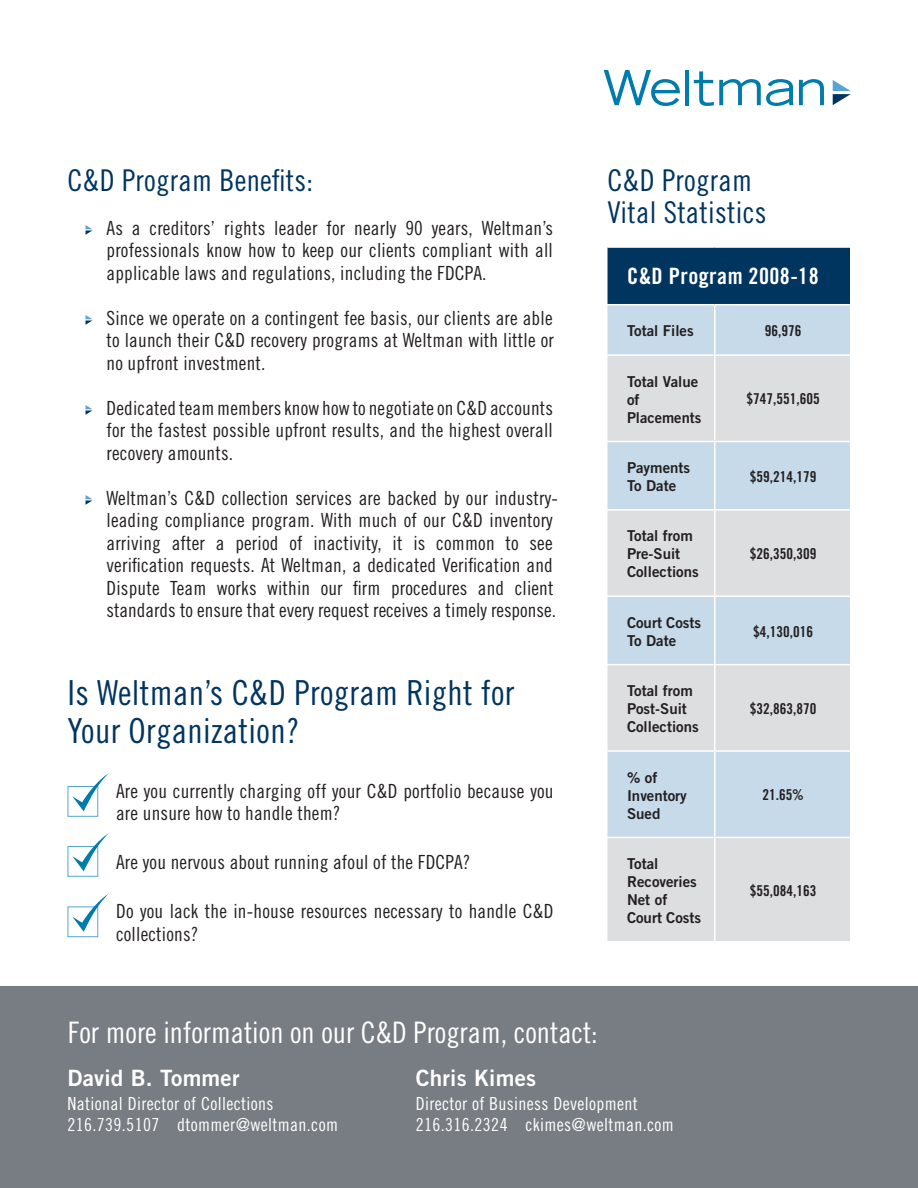
<style>
.page{position:relative;width:918px;height:1188px;background:#fff}
.page>*{position:absolute;margin:0;border:0;box-sizing:border-box;transform-origin:0 0}
.t1{font:34.5px/37.5px "Trade Gothic Cond Eighteen";letter-spacing:.01em;color:#003560}
.t2{font:30px "Trade Gothic Cond Eighteen";letter-spacing:.01em;color:#003560}
.t3{font:29.7px "Trade Gothic Cond Eighteen";color:#fff}
.t4{font:22.5px "Trade Gothic Bold Two";letter-spacing:.01em;color:#fff}
.t5{font:22.5px "Trade Gothic Bold Cond Twenty";letter-spacing:.02em;color:#fff}
.t6{font:19.5px/22.5px "Trade Gothic Cond Eighteen";letter-spacing:.01em;color:#231f20}
.t7{font:18px "Trade Gothic Cond Eighteen";letter-spacing:.02em;color:#fff}
.t8{font:15px/18px "Trade Gothic Bold Two";color:#231f20}
.t9{font:15px "Trade Gothic Bold Cond Twenty";color:#231f20}
</style>
<div class="page">
<div style="left:607px;top:247px;width:245px;height:58px;background:#003560"></div>
<div style="left:608px;top:305px;width:242px;height:49px;background:#c6daea"></div>
<svg style="left:608px;top:356px;width:242px;height:585px;fill:#dddee0"></svg>
<hr style="left:715px;top:596px;width:137px;height:1px;background:#fff">
<hr style="left:715px;top:664px;width:137px;height:1px;background:#fff">
<hr style="left:715px;top:837px;width:137px;height:1px;background:#fff">
<hr style="left:715px;top:441px;width:137px;height:1px;background:#fff">
<hr style="left:715px;top:509px;width:137px;height:2px;background:#fff">
<hr style="left:715px;top:750px;width:137px;height:2px;background:#fff">
<hr style="left:714px;top:305px;width:1px;height:49px;background:#fff">
<hr style="left:714px;top:442px;width:1px;height:67px;background:#fff">
<hr style="left:606px;top:509px;width:109px;height:2px;background:#fff">
<hr style="left:714px;top:511px;width:1px;height:85px;background:#fff">
<hr style="left:714px;top:838px;width:1px;height:103px;background:#fff">
<hr style="left:606px;top:596px;width:109px;height:1px;background:#fff">
<hr style="left:714px;top:597px;width:1px;height:67px;background:#fff">
<hr style="left:606px;top:664px;width:109px;height:1px;background:#fff">
<hr style="left:714px;top:665px;width:1px;height:85px;background:#fff">
<hr style="left:606px;top:750px;width:109px;height:2px;background:#fff">
<hr style="left:714px;top:752px;width:1px;height:85px;background:#fff">
<hr style="left:606px;top:837px;width:109px;height:1px;background:#fff">
<hr style="left:714px;top:356px;width:1px;height:85px;background:#fff">
<hr style="left:606px;top:441px;width:109px;height:1px;background:#fff">
<hr style="left:606px;top:246px;width:109px;height:2px;background:#fff">
<hr style="left:606px;top:248px;width:2px;height:56px;background:#fff">
<hr style="left:715px;top:246px;width:137px;height:2px;background:#fff">
<hr style="left:606px;top:304px;width:109px;height:1px;background:#fff">
<hr style="left:715px;top:304px;width:137px;height:1px;background:#fff">
<div style="left:0;top:986px;width:918px;height:202px;background:#787d83"></div>
<svg style="left:604px;top:70px;width:76px;height:36px"></svg>
<hr style="left:685px;top:70px;width:4px;height:35px;background:#007cac">
<svg style="left:694px;top:71px;width:99px;height:35px"></svg>
<svg style="left:799px;top:79px;width:25px;height:26px"></svg>
<svg style="left:833px;top:80px;width:18px;height:25px"></svg>
<svg style="left:86px;top:225px;width:6px;height:10px"></svg>
<svg style="left:86px;top:315px;width:6px;height:10px"></svg>
<svg style="left:86px;top:405px;width:6px;height:10px"></svg>
<svg style="left:86px;top:495px;width:6px;height:10px"></svg>
<div style="left:67px;top:786px;width:31px;height:31px;border:1px solid #58a5d5"></div>
<svg style="left:72px;top:773px;width:37px;height:38px"></svg>
<div style="left:67px;top:846px;width:31px;height:31px;border:1px solid #58a5d5"></div>
<svg style="left:72px;top:833px;width:37px;height:38px"></svg>
<div style="left:67px;top:906px;width:31px;height:31px;border:1px solid #58a5d5"></div>
<svg style="left:72px;top:893px;width:37px;height:39px"></svg>
<div style="left:850px;top:244px;width:68px;height:729px;background:#fff"></div>
<p class="t2" style="left:68px;top:163px;width:247px">C&amp;D Program Benefits:</p>
<p class="t6" style="left:107px;top:216px;width:448px">As a creditors’ rights leader for nearly 90 years, Weltman’s</p>
<p class="t6" style="left:106px;top:239px;width:448px">professionals know how to keep our clients compliant with all</p>
<p class="t6" style="left:106px;top:261px;width:382px">applicable laws and regulations, including the FDCPA.</p>
<p class="t6" style="left:107px;top:306px;width:448px">Since we operate on a contingent fee basis, our clients are able</p>
<p class="t6" style="left:106px;top:329px;width:449px">to launch their C&amp;D recovery programs at Weltman with little or</p>
<p class="t6" style="left:106px;top:351px;width:160px">no upfront investment.</p>
<p class="t6" style="left:107px;top:396px;width:448px">Dedicated team members know how to negotiate on C&amp;D accounts</p>
<p class="t6" style="left:106px;top:419px;width:448px">for the fastest possible upfront results, and the highest overall</p>
<p class="t6" style="left:106px;top:441px;width:128px">recovery amounts.</p>
<p class="t6" style="left:107px;top:486px;width:453px">Weltman’s C&amp;D collection services are backed by our industry-</p>
<p class="t6" style="left:106px;top:509px;width:448px">leading compliance program. With much of our C&amp;D inventory</p>
<p class="t6" style="left:106px;top:531px;width:448px">arriving after a period of inactivity, it is common to see</p>
<p class="t6" style="left:106px;top:554px;width:448px">verification requests. At Weltman, a dedicated Verification and</p>
<p class="t6" style="left:106px;top:576px;width:449px">Dispute Team works within our firm procedures and client</p>
<p class="t6" style="left:106px;top:599px;width:451px">standards to ensure that every request receives a timely response.</p>
<p class="t1" style="left:68px;top:674px;width:449px">Is Weltman’s C&amp;D Program Right for<br>Your Organization?</p>
<p class="t6" style="left:116px;top:779px;width:439px">Are you currently charging off your C&amp;D portfolio because you are unsure how to handle them?</p>
<p class="t6" style="left:116px;top:851px;width:356px">Are you nervous about running afoul of the FDCPA?</p>
<p class="t6" style="left:116px;top:900px;width:439px">Do you lack the in-house resources necessary to handle C&amp;D collections?</p>
<p class="t2" style="left:608px;top:163px;width:146px">C&amp;D Program</p>
<p class="t2" style="left:608px;top:194px;width:160px">Vital Statistics</p>
<p class="t5" style="left:627px;top:263px;width:193px">C&amp;D Program 2008-18</p>
<p class="t8" style="left:627px;top:322px;width:68px">Total Files</p>
<p class="t9" style="left:765px;top:322px;width:38px">96,976</p>
<p class="t8" style="left:627px;top:372px;width:73px">Total Value of</p>
<p class="t8" style="left:627px;top:408px;width:76px">Placements</p>
<p class="t9" style="left:747px;top:390px;width:75px">$747,551,605</p>
<p class="t8" style="left:627px;top:458px;width:65px">Payments<br>To Date</p>
<p class="t9" style="left:750px;top:467px;width:68px">$59,214,179</p>
<p class="t8" style="left:627px;top:527px;width:73px">Total from<br>Pre-Suit<br>Collections</p>
<p class="t9" style="left:750px;top:545px;width:68px">$26,350,309</p>
<p class="t8" style="left:627px;top:613px;width:76px">Court Costs<br>To Date</p>
<p class="t9" style="left:753px;top:622px;width:61px">$4,130,016</p>
<p class="t8" style="left:627px;top:682px;width:73px">Total from<br>Post-Suit<br>Collections</p>
<p class="t9" style="left:750px;top:699px;width:68px">$32,863,870</p>
<p class="t8" style="left:627px;top:768px;width:32px">% of</p>
<p class="t8" style="left:627px;top:786px;width:61px">Inventory<br>Sued</p>
<p class="t9" style="left:762px;top:786px;width:43px">21.65%</p>
<p class="t8" style="left:627px;top:854px;width:71px">Total<br>Recoveries<br>Net of</p>
<p class="t8" style="left:627px;top:908px;width:76px">Court Costs</p>
<p class="t9" style="left:750px;top:881px;width:68px">$55,084,163</p>
<p class="t3" style="left:68px;top:1014px;width:531px">For more information on our C&amp;D Program, contact:</p>
<p class="t4" style="left:68px;top:1064px;width:174px">David B. Tommer</p>
<p class="t7" style="left:68px;top:1093px;width:208px">National Director of Collections</p>
<p class="t7" style="left:68px;top:1114px;width:272px">216.739.5107 dtommer@weltman.com</p>
<p class="t4" style="left:416px;top:1064px;width:122px">Chris Kimes</p>
<p class="t7" style="left:416px;top:1093px;width:224px">Director of Business Development</p>
<p class="t7" style="left:416px;top:1114px;width:260px">216.316.2324 ckimes@weltman.com</p>
</div>
